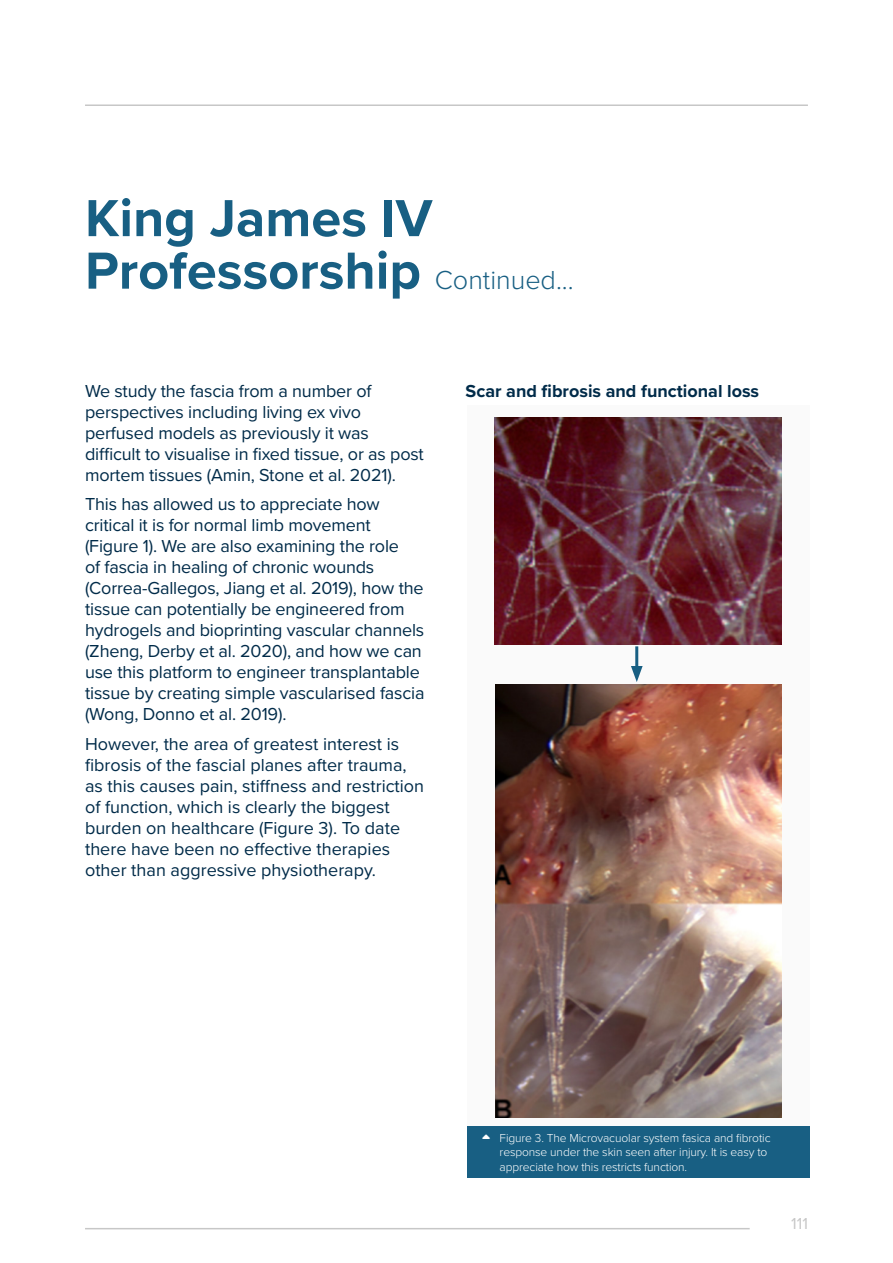
<style>
.page{position:relative;width:893px;height:1263px;background:#fff}
.page>*{position:absolute;margin:0;border:0;box-sizing:border-box;transform-origin:0 0}
.Headings{font:700 54px/52.5px "Proxima Nova";color:#185f83}
.Body_Text{font:18px/21px "Proxima Nova";letter-spacing:-.01em;color:#002b49}
.Body_Text-2{font:700 18px "Proxima Nova";color:#002b49}
.t1{font:16.5px "Proxima Nova";color:#c7c7c7}
.t2{font:300 12px/14.4px "Proxima Nova";letter-spacing:-.01em;color:#fff}
.s1{font-weight:300;font-size:27px}
</style>
<div class="page">
<hr style="left:85px;top:104px;width:723px;height:2px;background:#c7c7c7">
<hr style="left:85px;top:1228px;width:665px;height:1px;background:#c7c7c7">
<div style="left:467px;top:406px;width:342px;height:763px;background:#fafafa"></div>
<div style="left:467px;top:1127px;width:342px;height:51px;background:#185f83"></div>
<img style="left:495px;top:418px;width:287px;height:226px">
<img style="left:495px;top:685px;width:286px;height:433px">
<hr style="left:635px;top:646px;width:3px;height:26px;background:#185f83">
<svg style="left:631px;top:666px;width:12px;height:16px"></svg>
<p class="Headings" style="left:85px;top:191px;width:490px">King James IV<br>Professorship <span class="s1">Continued...</span></p>
<p class="Body_Text" style="left:85px;top:380px;width:340px">We study the fascia from a number of perspectives including living ex vivo perfused models as previously it was difficult to visualise in fixed tissue, or as post mortem tissues (Amin, Stone et al. 2021).</p>
<p class="Body_Text" style="left:85px;top:493px;width:341px">This has allowed us to appreciate how critical it is for normal limb movement (Figure 1). We are also examining the role<br>of fascia in healing of chronic wounds (Correa-Gallegos, Jiang et al. 2019), how the tissue can potentially be engineered from hydrogels and bioprinting vascular channels (Zheng, Derby et al. 2020), and how we can use this platform to engineer transplantable tissue by creating simple vascularised fascia (Wong, Donno et al. 2019).</p>
<p class="Body_Text" style="left:85px;top:733px;width:341px">However, the area of greatest interest is fibrosis of the fascial planes after trauma, as this causes pain, stiffness and restriction of function, which is clearly the biggest burden on healthcare (Figure 3). To date there have been no effective therapies other than aggressive physiotherapy.</p>
<p class="Body_Text-2" style="left:466px;top:377px;width:295px">Scar and fibrosis and functional loss</p>
<p class="t2" style="left:500px;top:1130px;width:272px">Figure 3. The Microvacuolar system fasica and fibrotic response under the skin seen after injury. It is easy to appreciate how this restricts function.</p>
<p class="t1" style="left:791px;top:1211px;width:18px">111</p>
</div>
